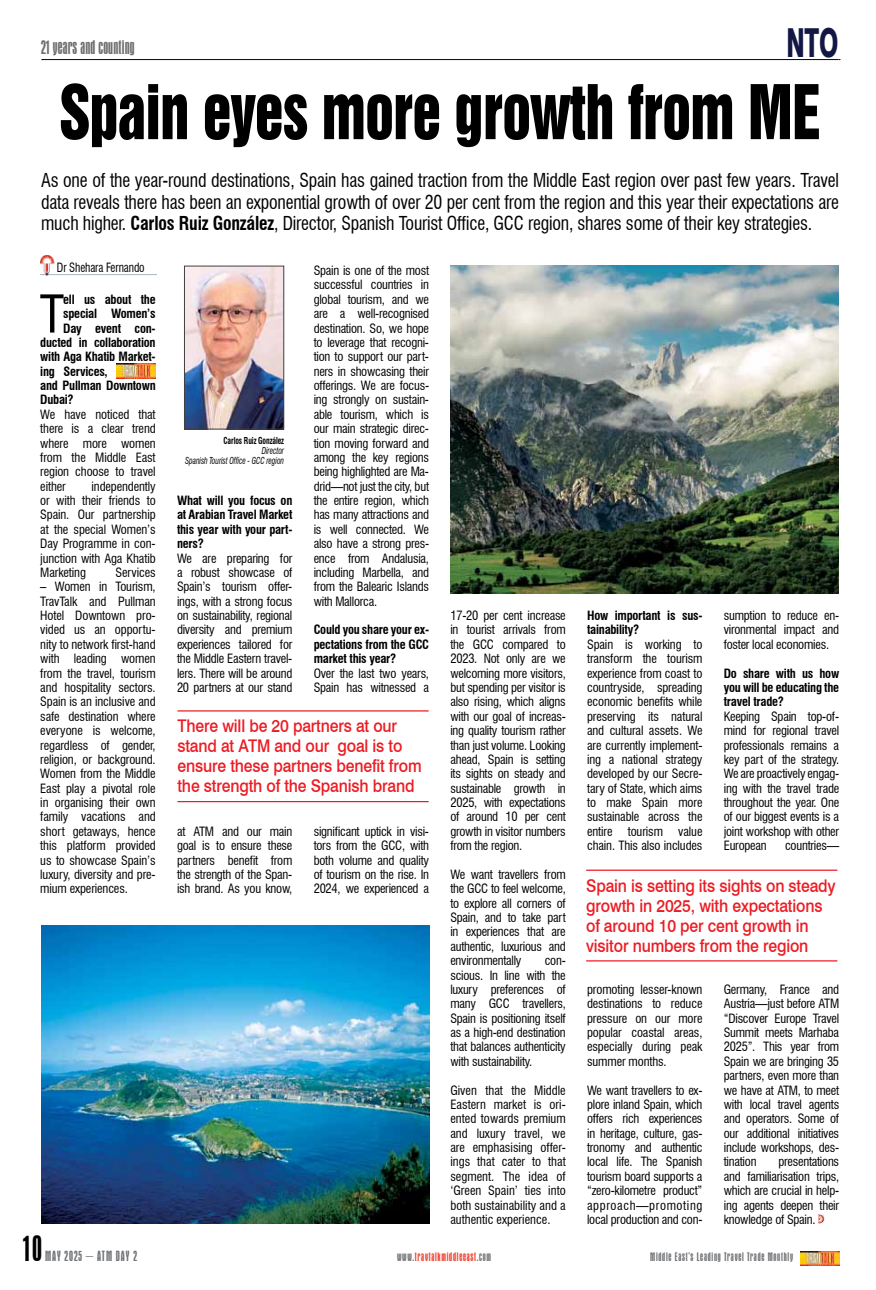
<style>
.page{position:relative;width:876px;height:1290px;background:#fff}
.page>*{position:absolute;margin:0;border:0;box-sizing:border-box;transform-origin:0 0}
.t1{font:68.75px "Swiss 921 BT Regular A";letter-spacing:-.01em;color:#000;scale:.85 1}
.t2{font:condensed 50.75px "Swiss 721 BT";color:#000}
.t3{font:800 40px "Swiss 721 BT";color:#131744;scale:.6 1}
.t4{font:condensed 37.5px "Aurora BT";color:#000}
.t5{font:condensed 20px "Aurora BT";letter-spacing:.01em;color:#6d6e70}
.t6{font:condensed 18.75px/21.2px "Swiss 721 BT";letter-spacing:-.01em;color:#000;text-align:justify;scale:.95 1}
.t7{font:500 17.5px/20px "Swiss 721 BT";letter-spacing:-.01em;color:#ed1c24;scale:.9 1}
.t8{font:condensed 15px "Aurora BT";letter-spacing:.06em;color:#6e7073}
.t9{font:condensed 12.5px/14.4px "Swiss 721 BT";letter-spacing:-.02em;color:#000;text-align:justify}
.t10{font:700 condensed 12.5px/14.4px "Swiss 721 BT";letter-spacing:-.02em;color:#000;text-align:justify}
.t11{font:condensed 12.5px "Aurora BT";letter-spacing:.06em;color:#6e7073}
.t12{font:condensed 12.5px "Aurora BT";letter-spacing:.06em;color:#ef402f}
.t13{font:condensed 12.5px "Swiss 721 BT";letter-spacing:-.02em;color:#000;scale:.9 1}
.t14{font:italic condensed 9.38px/10px "Swiss 721 BT";letter-spacing:-.01em;color:#000;text-align:right;scale:.8 1}
.t15{font:700 condensed 9.38px "Swiss 721 BT";letter-spacing:-.01em;color:#000;scale:.8 1}
.s1{font-weight:700}
.s2{color:#6e7073}
</style>
<div class="page">
<img style="left:800px;top:1251px;width:39px;height:14px">
<img style="left:41px;top:255px;width:115px;height:21px">
<img style="left:116px;top:364px;width:40px;height:14px">
<svg style="left:818px;top:1214px;width:5px;height:10px"></svg>
<img style="left:186px;top:268px;width:96px;height:159px">
<div style="left:184px;top:266px;width:100px;height:163px;border:1px solid #404042"></div>
<img style="left:41px;top:925px;width:388px;height:298px">
<img style="left:450px;top:266px;width:387px;height:328px">
<hr style="left:177px;top:710px;width:251px;height:1px;background:#ed1c24">
<hr style="left:177px;top:801px;width:251px;height:1px;background:#ed1c24">
<hr style="left:586px;top:869px;width:251px;height:2px;background:#ed1c24">
<hr style="left:586px;top:960px;width:251px;height:1px;background:#ed1c24">
<svg style="left:42px;top:59px;width:797px;height:1px"></svg>
<h3 class="t5" style="left:41px;top:37px;width:95px">21 years and counting</h3>
<h3 class="t3" style="left:786px;top:18px;width:29px">NTO</h3>
<h1 class="t1" style="left:60px;top:67px;width:896px">Spain eyes more growth from ME</h1>
<p class="t6" style="left:41px;top:170px;width:841px">As one of the year-round destinations, Spain has gained traction from the Middle East region over past few years. Travel data reveals there has been an exponential growth of over 20 per cent from the region and this year their expectations are much higher. <span class="s1">Carlos Ruiz González</span>, Director, Spanish Tourist Office, GCC region, shares some of their key strategies.</p>
<p class="t13" style="left:57px;top:260px;width:99px">Dr Shehara Fernando</p>
<h2 class="t2" style="left:40px;top:284px;width:26px">T</h2>
<p class="t10" style="left:63px;top:292px;width:94px">ell us about the</p>
<p class="t10" style="left:63px;top:306px;width:94px">special Women’s</p>
<p class="t10" style="left:63px;top:321px;width:94px">Day event con-</p>
<p class="t10" style="left:40px;top:335px;width:117px">ducted in collaboration</p>
<p class="t10" style="left:40px;top:350px;width:117px">with Aga Khatib Market-</p>
<p class="t10" style="left:40px;top:364px;width:69px">ing Services,</p>
<p class="t10" style="left:40px;top:378px;width:117px">and Pullman Downtown</p>
<p class="t10" style="left:40px;top:393px;width:35px">Dubai?</p>
<p class="t9" style="left:40px;top:407px;width:117px">We have noticed that there is a clear trend where more women from the Middle East region choose to travel either</p>
<p class="t9" style="left:40px;top:479px;width:117px;text-indent:51px">independently or with their friends to Spain. Our partnership at the special Women’s Day Programme in con&shy;junction with Aga Khatib Marketing</p>
<p class="t9" style="left:116px;top:565px;width:42px">Services</p>
<p class="t9" style="left:40px;top:580px;width:117px">– Women in Tourism, TravTalk and Pullman Hotel Downtown pro&shy;vided us an opportu&shy;nity to network first-hand with leading women from the travel, tourism and hospitality sectors.<br>Spain is an inclusive and safe destination where everyone is welcome, regardless of gender, religion, or background.<br>Women from the Middle East play a pivotal role in organising their own family vacations and short getaways, hence this platform provided us to showcase Spain’s luxury, diversity and pre&shy;mium experiences.</p>
<p class="t15" style="left:223px;top:435px;width:77px">Carlos Ruiz González</p>
<p class="t14" style="left:185px;top:445px;width:125px">Director<br>Spanish Tourist Office - GCC region</p>
<p class="t10" style="left:177px;top:493px;width:117px">What will you focus on at Arabian Travel Market this year with your part&shy;ners?</p>
<p class="t9" style="left:177px;top:551px;width:117px">We are preparing for a robust showcase of Spain’s tourism offer&shy;ings, with a strong focus on sustainability, regional diversity and premium experiences tailored for the Middle Eastern travel&shy;lers. There will be around 20 partners at our stand</p>
<p class="t9" style="left:313px;top:263px;width:117px">Spain is one of the most successful countries in global tourism, and we are a well-recognised destination. So, we hope to leverage that recogni&shy;tion to support our part&shy;ners in showcasing their offerings. We are focus&shy;ing strongly on sustain&shy;able tourism, which is our main strategic direc&shy;tion moving forward and among the key regions being highlighted are Ma&shy;drid—not just the city, but the entire region, which has many attractions and is well connected. We also have a strong pres&shy;ence from Andalusia, including Marbella, and from the Balearic Islands with Mallorca.</p>
<p class="t10" style="left:313px;top:623px;width:117px">Could you share your ex&shy;pectations from the GCC market this year?</p>
<p class="t9" style="left:313px;top:666px;width:117px">Over the last two years,<br>Spain has witnessed a</p>
<h3 class="t7" style="left:177px;top:716px;width:273px">There will be 20 partners at our stand at ATM and our goal is to ensure these partners benefit from the strength of the Spanish brand</h3>
<p class="t9" style="left:177px;top:824px;width:117px">at ATM and our main goal is to ensure these partners benefit from the strength of the Span&shy;ish brand. As you know,</p>
<p class="t9" style="left:313px;top:824px;width:117px">significant uptick in visi&shy;tors from the GCC, with both volume and quality of tourism on the rise. In 2024, we experienced a</p>
<p class="t9" style="left:450px;top:608px;width:117px">17-20 per cent increase in tourist arrivals from the GCC compared to 2023. Not only are we welcoming more visitors, but spending per visitor is also rising, which aligns with our goal of increas&shy;ing quality tourism rather than just volume. Looking ahead, Spain is setting its sights on steady and sustainable growth in 2025, with expectations of around 10 per cent growth in visitor numbers from the region.</p>
<p class="t9" style="left:450px;top:867px;width:117px">We want travellers from the GCC to feel welcome, to explore all corners of Spain, and to take part in experiences that are authentic, luxurious and environmentally</p>
<p class="t9" style="left:450px;top:953px;width:117px;text-indent:94px">con&shy;scious. In line with the luxury preferences of many GCC travellers, Spain is positioning itself as a high-end destination that balances authenticity with sustainability.</p>
<p class="t9" style="left:450px;top:1083px;width:117px">Given that the Middle Eastern market is ori&shy;ented towards premium and luxury travel, we are emphasising offer&shy;ings that cater to that segment. The idea of ‘Green Spain’ ties into both sustainability and a authentic experience.</p>
<p class="t10" style="left:587px;top:608px;width:117px">How important is sus&shy;tainability?</p>
<p class="t9" style="left:587px;top:637px;width:117px">Spain is working to transform the tourism experience from coast to countryside, spreading economic benefits while preserving its natural and cultural assets. We are currently implement&shy;ing a national strategy developed by our Secre&shy;tary of State, which aims to make Spain more sustainable across the entire tourism value chain. This also includes</p>
<p class="t9" style="left:723px;top:608px;width:117px">sumption to reduce en&shy;vironmental impact and foster local economies.</p>
<p class="t10" style="left:723px;top:666px;width:117px">Do share with us how you will be educating the travel trade?</p>
<p class="t9" style="left:723px;top:709px;width:117px">Keeping Spain top-of&shy;mind for regional travel professionals remains a key part of the strategy.<br>We are proactively engag&shy;ing with the travel trade throughout the year. One of our biggest events is a joint workshop with other European</p>
<p class="t9" style="left:784px;top:838px;width:56px">countries—</p>
<h3 class="t7" style="left:586px;top:875px;width:279px">Spain is setting its sights on steady growth in 2025, with expectations of around 10 per cent growth in visitor numbers from the region</h3>
<p class="t9" style="left:587px;top:982px;width:117px">promoting lesser-known destinations to reduce pressure on our more popular coastal areas, especially during peak summer months.</p>
<p class="t9" style="left:587px;top:1083px;width:117px">We want travellers to ex&shy;plore inland Spain, which offers rich experiences in heritage, culture, gas&shy;tronomy and authentic local life. The Spanish tourism board supports a “zero-kilometre product” approach—promoting local production and con-</p>
<p class="t9" style="left:723px;top:982px;width:117px">Germany, France and Austria—just before ATM “Discover Europe Travel Summit meets Marhaba 2025”. This year from Spain we are bringing 35 partners, even more than we have at ATM, to meet with local travel agents and operators. Some of our additional initiatives include workshops, des&shy;tination</p>
<p class="t9" style="left:723px;top:1155px;width:117px;text-indent:55px">presentations and familiarisation trips, which are crucial in help&shy;ing agents deepen their knowledge of Spain.</p>
<h3 class="t4" style="left:23px;top:1228px;width:20px">10</h3>
<p class="t8" style="left:45px;top:1248px;width:93px">MAY 2025 – ATM DAY 2</p>
<p class="t12" style="left:397px;top:1250px;width:96px"><span class="s2">www.</span>travtalkmiddleeast<span class="s2">.com</span></p>
<p class="t11" style="left:650px;top:1250px;width:144px">Middle East’s Leading Travel Trade Monthly</p>
</div>
